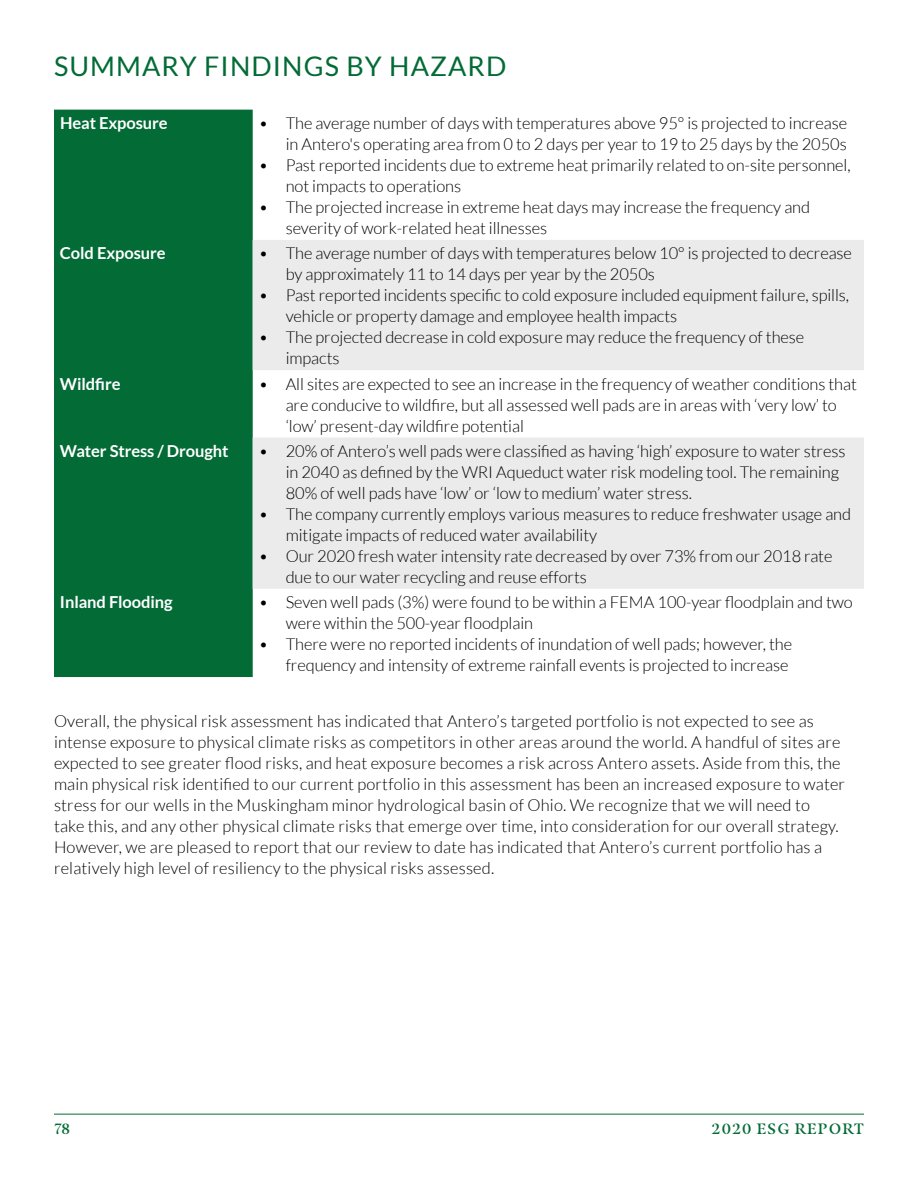
<style>
.page{position:relative;width:918px;height:1188px;background:#fff}
.page>*{position:absolute;margin:0;border:0;box-sizing:border-box;transform-origin:0 0}
.t1{font:27px "Lato";letter-spacing:.04em;color:#036b36}
.t2{font:300 16.5px/21px "Lato";letter-spacing:-.005em;color:#000}
.t3{font:700 16.5px "Lato";letter-spacing:-.005em;color:#fff}
.t4{font:600 15px "Masqualero";letter-spacing:.08em;color:#036b36}
</style>
<div class="page">
<hr style="left:54px;top:1114px;width:810px;height:1px;background:#036b36">
<div style="left:54px;top:110px;width:199px;height:567px;background:#036b36"></div>
<svg style="left:253px;top:240px;width:611px;height:349px;fill:#ebebec"></svg>
<h1 class="t1" style="left:54px;top:51px;width:454px">SUMMARY FINDINGS BY HAZARD</h1>
<p class="t3" style="left:60px;top:113px;width:109px">Heat Exposure</p>
<p class="t2" style="left:259px;top:113px;width:590px;text-align:right">• The average number of days with temperatures above 95° is projected to increase in Antero's operating area from 0 to 2 days per year to 19 to 25 days by the 2050s</p>
<p class="t2" style="left:286px;top:155px;width:566px;text-indent:-27px">• Past reported incidents due to extreme heat primarily related to on-site personnel, not impacts to operations</p>
<p class="t2" style="left:286px;top:197px;width:526px;text-indent:-27px">• The projected increase in extreme heat days may increase the frequency and severity of work-related heat illnesses</p>
<p class="t3" style="left:60px;top:244px;width:107px">Cold Exposure</p>
<p class="t2" style="left:286px;top:243px;width:568px;text-indent:-27px">• The average number of days with temperatures below 10° is projected to decrease by approximately 11 to 14 days per year by the 2050s</p>
<p class="t2" style="left:286px;top:285px;width:565px;text-indent:-27px">• Past reported incidents specific to cold exposure included equipment failure, spills, vehicle or property damage and employee health impacts</p>
<p class="t2" style="left:286px;top:327px;width:520px;text-indent:-27px">• The projected decrease in cold exposure may reduce the frequency of these impacts</p>
<p class="t3" style="left:60px;top:374px;width:62px">Wildfire</p>
<p class="t2" style="left:286px;top:373px;width:573px;text-indent:-27px">• All sites are expected to see an increase in the frequency of weather conditions that are conducive to wildfire, but all assessed well pads are in areas with ‘very low’ to ‘low’ present-day wildfire potential</p>
<p class="t3" style="left:60px;top:441px;width:170px">Water Stress / Drought</p>
<p class="t2" style="left:286px;top:440px;width:561px;text-indent:-27px">• 20% of Antero’s well pads were classified as having ‘high’ exposure to water stress in 2040 as defined by the WRI Aqueduct water risk modeling tool. The remaining<br>80% of well pads have ‘low’ or ‘low to medium’ water stress.</p>
<p class="t2" style="left:286px;top:503px;width:567px;text-indent:-27px">• The company currently employs various measures to reduce freshwater usage and mitigate impacts of reduced water availability</p>
<p class="t2" style="left:286px;top:545px;width:548px;text-indent:-27px">• Our 2020 fresh water intensity rate decreased by over 73% from our 2018 rate due to our water recycling and reuse efforts</p>
<p class="t3" style="left:60px;top:593px;width:114px">Inland Flooding</p>
<p class="t2" style="left:286px;top:592px;width:569px;text-indent:-27px">• Seven well pads (3%) were found to be within a FEMA 100-year floodplain and two were within the 500-year floodplain</p>
<p class="t2" style="left:259px;top:634px;width:535px;text-align:right">• There were no reported incidents of inundation of well pads; however, the frequency and intensity of extreme rainfall events is projected to increase</p>
<p class="t2" style="left:54px;top:710px;width:793px">Overall, the physical risk assessment has indicated that Antero’s targeted portfolio is not expected to see as intense exposure to physical climate risks as competitors in other areas around the world. A handful of sites are expected to see greater flood risks, and heat exposure becomes a risk across Antero assets. Aside from this, the main physical risk identified to our current portfolio in this assessment has been an increased exposure to water stress for our wells in the Muskingham minor hydrological basin of Ohio. We recognize that we will need to<br>take this, and any other physical climate risks that emerge over time, into consideration for our overall strategy.<br>However, we are pleased to report that our review to date has indicated that Antero’s current portfolio has a relatively high level of resiliency to the physical risks assessed.</p>
<p class="t4" style="left:54px;top:1120px;width:17px">78</p>
<p class="t4" style="left:712px;top:1120px;width:154px">2020 ESG REPORT</p>
</div>
